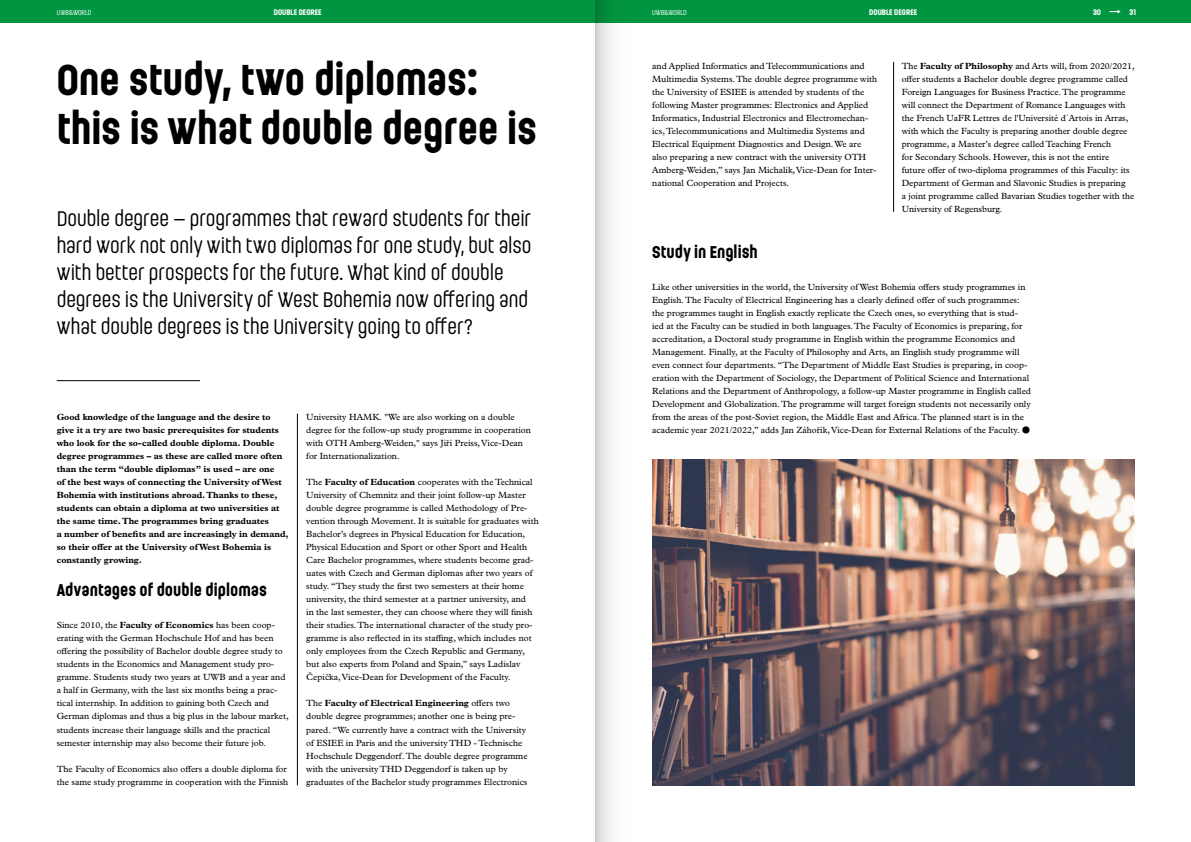
<style>
.page{position:relative;width:1191px;height:842px;background:#fff}
.page>*{position:absolute;margin:0;border:0;box-sizing:border-box;transform-origin:0 0}
.nadpis_01{font:700 43px/49px "Ladislav";letter-spacing:-.005em;color:#000}
.text_zaklad_amerika{font:700 23px "Ladislav";color:#000}
.perex_ladislav{font:21px/27px "Ladislav";color:#000}
.nazev_fakulta{font:700 17px "Ladislav";letter-spacing:.005em;color:#000}
.text_zaklad_amerika-2{font:9px/13px "Plantin MT Pro";color:#000}
.text_zaklad_amerika-3{font:700 9px/13px "Plantin MT Pro";color:#000}
.t1{font:700 8px "Ladislav";color:#fff}
.t2{font:7px "Ladislav";color:#fff}
.s1{font-weight:700}
</style>
<div class="page">
<div style="left:0;top:0;width:1191px;height:23px;background:#009641"></div>
<img style="left:652px;top:459px;width:482px;height:326px">
<hr style="left:57px;top:380px;width:143px;height:1px;background:#000">
<hr style="left:297px;top:414px;width:1px;height:371px;background:#000">
<hr style="left:893px;top:62px;width:1px;height:150px;background:#000">
<div style="left:595px;top:0;width:43px;height:842px;background:linear-gradient(to right,#dadedc,#fff)"></div>
<p class="t2" style="left:57px;top:8px;width:36px">UWB&amp;WORLD</p>
<p class="t1" style="left:274px;top:7px;width:49px">DOUBLE DEGREE</p>
<p class="t2" style="left:652px;top:8px;width:36px">UWB&amp;WORLD</p>
<p class="t1" style="left:869px;top:7px;width:49px">DOUBLE DEGREE</p>
<p class="t1" style="left:1093px;top:7px;width:45px">30 ⟶ 31</p>
<p class="nadpis_01" style="left:57px;top:54px;width:481px">One study, two diplomas: this is what double degree is</p>
<p class="perex_ladislav" style="left:57px;top:204px;width:476px">Double degree – programmes that reward students for their hard work not only with two diplomas for one study, but also with better prospects for the future. What kind of double degrees is the University of West Bohemia now offering and what double degrees is the University going to offer?</p>
<p class="text_zaklad_amerika-3" style="left:57px;top:410px;width:233px">Good knowledge of the language and the desire to give it a try are two basic prerequisites for students who look for the so-called double diploma. Double degree programmes – as these are called more often than the term “double diplomas” is used – are one<br>of the best ways of connecting the University of West Bohemia with institutions abroad. Thanks to these, students can obtain a diploma at two universities at the same time. The programmes bring graduates<br>a number of benefits and are increasingly in demand, so their offer at the University of West Bohemia is constantly growing.</p>
<p class="nazev_fakulta" style="left:57px;top:579px;width:212px">Advantages of double diplomas</p>
<p class="text_zaklad_amerika-2" style="left:57px;top:619px;width:233px">Since 2010, the <span class="s1">Faculty of Economics</span> has been coop&shy;erating with the German Hochschule Hof and has been offering the possibility of Bachelor double degree study to students in the Economics and Management study pro&shy;gramme. Students study two years at UWB and a year and a half in Germany, with the last six months being a prac&shy;tical internship. In addition to gaining both Czech and German diplomas and thus a big plus in the labour market, students increase their language skills and the practical semester internship may also become their future job.</p>
<p class="text_zaklad_amerika-2" style="left:57px;top:762px;width:233px">The Faculty of Economics also offers a double diploma for the same study programme in cooperation with the Finnish</p>
<p class="text_zaklad_amerika-2" style="left:306px;top:411px;width:226px">University HAMK. "We are also working on a double degree for the follow-up study programme in cooperation with OTH Amberg-Weiden," says Jiří Preiss, Vice-Dean for Internationalization.</p>
<p class="text_zaklad_amerika-2" style="left:306px;top:476px;width:234px">The <span class="s1">Faculty of Education</span> cooperates with the Technical University of Chemnitz and their joint follow-up Master double degree programme is called Methodology of Pre&shy;vention through Movement. It is suitable for graduates with Bachelor’s degrees in Physical Education for Education, Physical Education and Sport or other Sport and Health Care Bachelor programmes, where students become grad&shy;uates with Czech and German diplomas after two years of study. “They study the first two semesters at their home university, the third semester at a partner university, and<br>in the last semester, they can choose where they will finish their studies. The international character of the study pro&shy;gramme is also reflected in its staffing, which includes not only employees from the Czech Republic and Germany, but also experts from Poland and Spain,” says Ladislav Čepička, Vice-Dean for Development of the Faculty.</p>
<p class="text_zaklad_amerika-2" style="left:306px;top:697px;width:223px">The <span class="s1">Faculty of Electrical Engineering</span> offers two double degree programmes; another one is being pre&shy;pared. “We currently have a contract with the University of ESIEE in Paris and the university THD - Technische Hochschule Deggendorf. The double degree programme with the university THD Deggendorf is taken up by graduates of the Bachelor study programmes Electronics</p>
<p class="text_zaklad_amerika-2" style="left:652px;top:59px;width:227px">and Applied Informatics and Telecommunications and Multimedia Systems. The double degree programme with the University of ESIEE is attended by students of the following Master programmes: Electronics and Applied Informatics, Industrial Electronics and Electromechan&shy;ics, Telecommunications and Multimedia Systems and Electrical Equipment Diagnostics and Design. We are also preparing a new contract with the university OTH Amberg-Weiden,” says Jan Michalík, Vice-Dean for Inter&shy;national Cooperation and Projects.</p>
<p class="text_zaklad_amerika-2" style="left:901px;top:59px;width:234px">The <span class="s1">Faculty of Philosophy</span> and Arts will, from 2020/2021, offer students a Bachelor double degree programme called Foreign Languages for Business Practice. The programme will connect the Department of Romance Languages with the French UaFR Lettres de l'Université d´Artois in Arras, with which the Faculty is preparing another double degree programme, a Master’s degree called Teaching French<br>for Secondary Schools. However, this is not the entire future offer of two-diploma programmes of this Faculty: its Department of German and Slavonic Studies is preparing<br>a joint programme called Bavarian Studies together with the University of Regensburg.</p>
<p class="nazev_fakulta" style="left:652px;top:241px;width:107px">Study in English</p>
<p class="text_zaklad_amerika-2" style="left:652px;top:280px;width:380px">Like other universities in the world, the University of West Bohemia offers study programmes in English. The Faculty of Electrical Engineering has a clearly defined offer of such programmes: the programmes taught in English exactly replicate the Czech ones, so everything that is stud&shy;ied at the Faculty can be studied in both languages. The Faculty of Economics is preparing, for accreditation, a Doctoral study programme in English within the programme Economics and Management. Finally, at the Faculty of Philosophy and Arts, an English study programme will even connect four departments. “The Department of Middle East Studies is preparing, in coop&shy;eration with the Department of Sociology, the Department of Political Science and International Relations and the Department of Anthropology, a follow-up Master programme in English called Development and Globalization. The programme will target foreign students not necessarily only from the areas of the post-Soviet region, the Middle East and Africa. The planned start is in the academic year 2021/2022,” adds Jan Záhořík, Vice-Dean for External Relations of the Faculty.</p>
<p class="text_zaklad_amerika" style="left:1021px;top:416px;width:10px">•</p>
</div>
